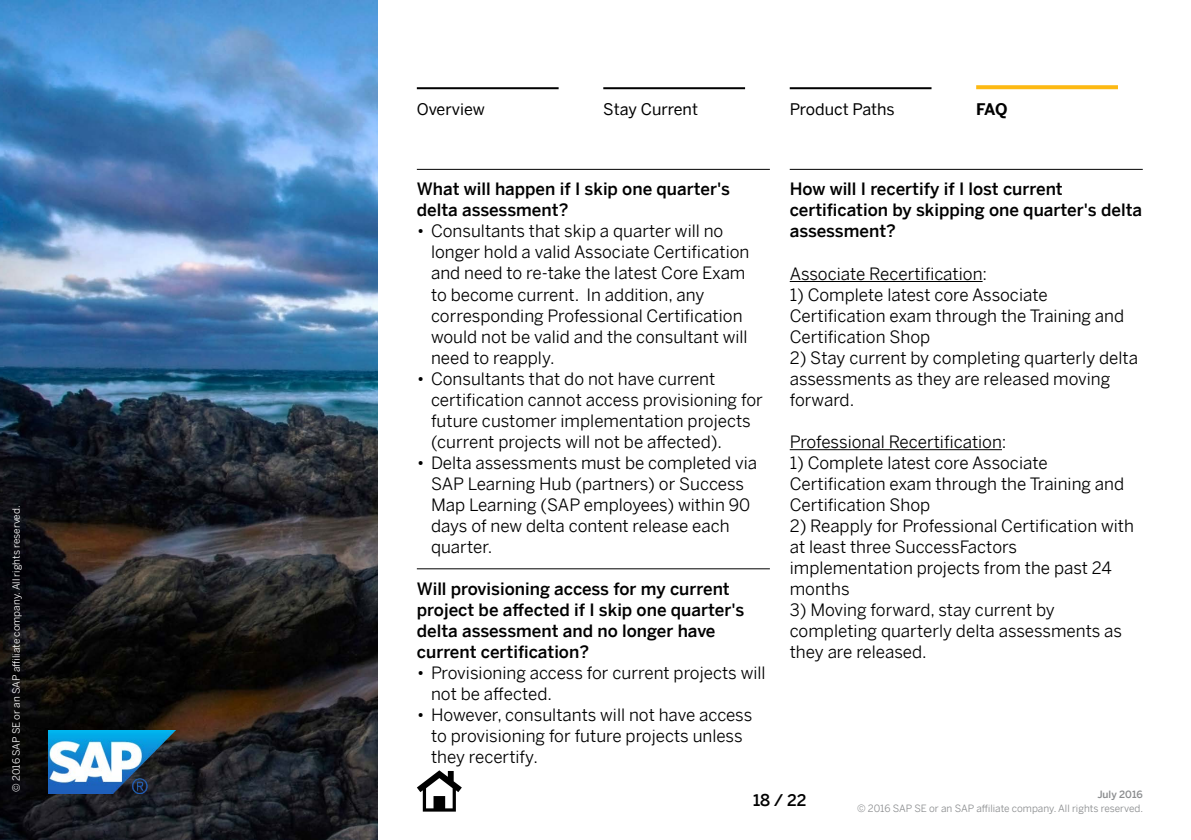
<style>
.page{position:relative;width:1191px;height:840px;background:#fff}
.page>*{position:absolute;margin:0;border:0;box-sizing:border-box;transform-origin:0 0}
.t1{font:17px/21px "Benton Sans";color:#000}
.t2{font:500 17px/21px "Benton Sans";color:#000}
.t3{font:16px "Benton Sans";color:#000}
.t4{font:500 16px "Benton Sans";color:#000}
.t5{font:700 16px "Benton Sans";color:#000}
.t6{font:10px "Benton Sans";color:#8a8c8e}
.t7{font:10px "Benton Sans";color:#fff}
.t8{font:500 10px "Benton Sans";color:#8a8c8e}
.s1{font-weight:300}
</style>
<div class="page">
<hr style="left:417px;top:169px;width:353px;height:1px;background:#000">
<hr style="left:417px;top:568px;width:353px;height:1px;background:#000">
<hr style="left:789px;top:169px;width:353px;height:1px;background:#000">
<hr style="left:789px;top:281px;width:193px;height:1px;background:#000">
<hr style="left:789px;top:449px;width:213px;height:1px;background:#000">
<svg style="left:976px;top:85px;width:142px;height:4px"></svg>
<hr style="left:789px;top:87px;width:142px;height:2px;background:#000">
<hr style="left:603px;top:87px;width:142px;height:2px;background:#000">
<hr style="left:417px;top:87px;width:141px;height:2px;background:#000">
<img style="left:0;top:0;width:377px;height:839px">
<img style="left:48px;top:730px;width:128px;height:63px">
<svg style="left:417px;top:770px;width:45px;height:41px"></svg>
<p class="t7" style="left:8px;top:791px;width:287px;rotate:-90deg">© 2016 SAP SE or an SAP affiliate company. All rights reserved.</p>
<p class="t3" style="left:417px;top:95px;width:69px">Overview</p>
<p class="t3" style="left:603px;top:95px;width:96px">Stay Current</p>
<p class="t3" style="left:789px;top:95px;width:107px">Product Paths</p>
<p class="t5" style="left:976px;top:95px;width:33px">FAQ</p>
<p class="t2" style="left:417px;top:177px;width:315px">What will happen if I skip one quarter's delta assessment?</p>
<p class="t1" style="left:431px;top:218px;width:320px;text-indent:-14px"><span class="s1">•</span> Consultants that skip a quarter will no longer hold a valid Associate Certification and need to re-take the latest Core Exam to become current. In addition, any corresponding Professional Certification would not be valid and the consultant will need to reapply.</p>
<p class="t1" style="left:431px;top:365px;width:333px;text-indent:-14px"><span class="s1">•</span> Consultants that do not have current certification cannot access provisioning for future customer implementation projects (current projects will not be affected).</p>
<p class="t1" style="left:431px;top:449px;width:328px;text-indent:-14px"><span class="s1">•</span> Delta assessments must be completed via SAP Learning Hub (partners) or Success Map Learning (SAP employees) within 90 days of new delta content release each quarter.</p>
<p class="t2" style="left:417px;top:575px;width:329px">Will provisioning access for my current project be affected if I skip one quarter's delta assessment and no longer have current certification?</p>
<p class="t1" style="left:431px;top:659px;width:336px;text-indent:-14px"><span class="s1">•</span> Provisioning access for current projects will not be affected.</p>
<p class="t1" style="left:431px;top:701px;width:323px;text-indent:-14px"><span class="s1">•</span> However, consultants will not have access to provisioning for future projects unless they recertify.</p>
<p class="t2" style="left:789px;top:177px;width:354px">How will I recertify if I lost current certification by skipping one quarter's delta assessment?</p>
<p class="t1" style="left:789px;top:260px;width:199px">Associate Recertification:</p>
<p class="t1" style="left:789px;top:281px;width:336px">1) Complete latest core Associate<br>Certification exam through the Training and<br>Certification Shop</p>
<p class="t1" style="left:789px;top:344px;width:350px">2) Stay current by completing quarterly delta assessments as they are released moving forward.</p>
<p class="t1" style="left:789px;top:428px;width:218px">Professional Recertification:</p>
<p class="t1" style="left:789px;top:449px;width:336px">1) Complete latest core Associate<br>Certification exam through the Training and<br>Certification Shop</p>
<p class="t1" style="left:789px;top:512px;width:346px">2) Reapply for Professional Certification with at least three SuccessFactors implementation projects from the past 24 months</p>
<p class="t1" style="left:789px;top:596px;width:334px">3) Moving forward, stay current by completing quarterly delta assessments as they are released.</p>
<p class="t4" style="left:753px;top:786px;width:55px">18/ 22</p>
<p class="t8" style="left:1097px;top:784px;width:47px">July 2016</p>
<p class="t6" style="left:857px;top:799px;width:287px">© 2016 SAP SE or an SAP affiliate company. All rights reserved.</p>
</div>
